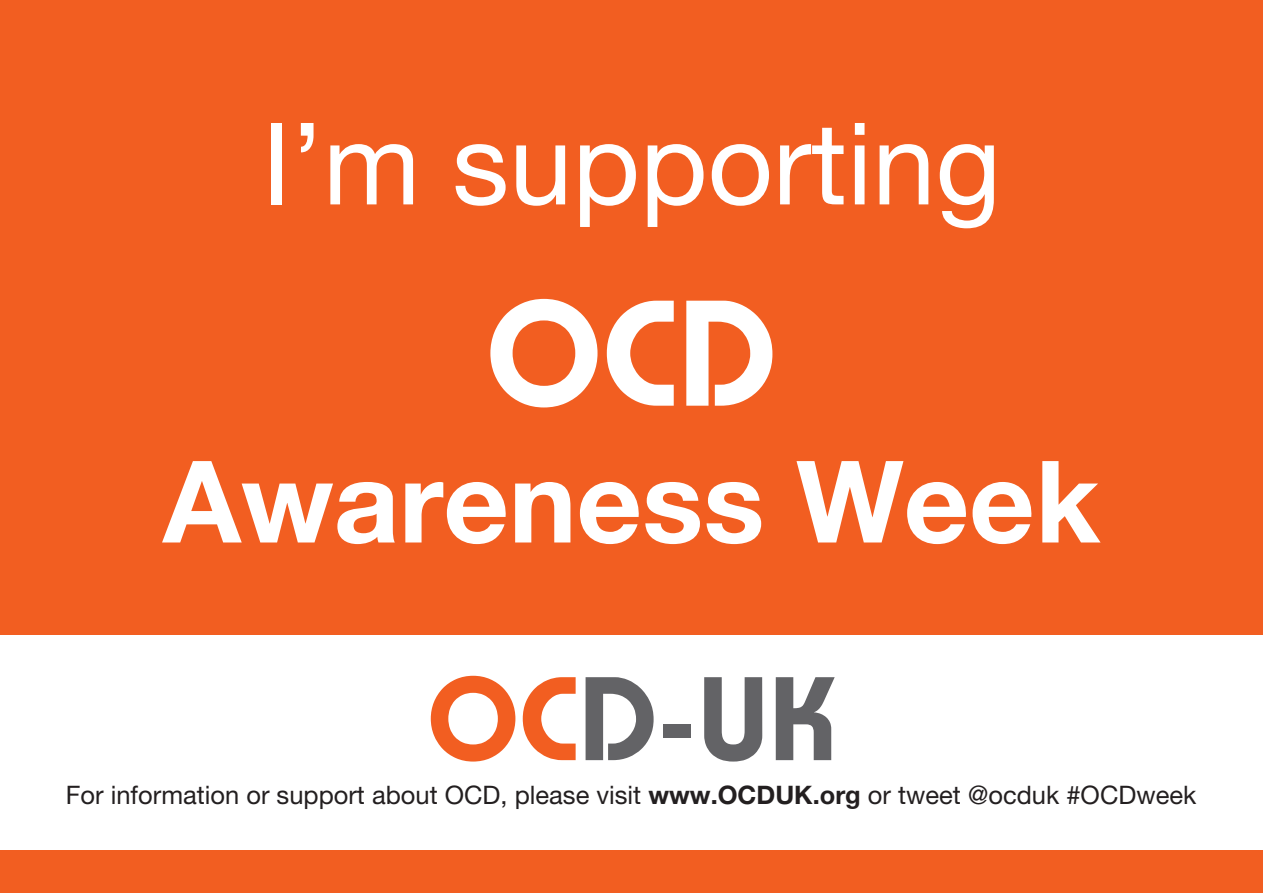
<style>
.page{position:relative;width:1263px;height:893px;background:#f25e21}
.page>*{position:absolute;margin:0;border:0;box-sizing:border-box;transform-origin:0 0}
.t1{font:600 150px "Bauhaus LT";color:#fff}
.t2{font:600 118.5px "Bauhaus LT";color:#636366}
.t3{font:114px "Helvetica Neue LT Pro";color:#fff}
.t4{font:700 114px "Helvetica Neue LT Pro";color:#fff}
.t5{font:25.5px "Helvetica Neue LT Pro";color:#231f20}
.s1{color:#f25e21}
.s2{font-weight:700}
</style>
<div class="page">
<div style="left:0;top:635px;width:1263px;height:214px;background:#fff"></div>
<p class="t3" style="left:262px;top:96px;width:741px">I’m supporting</p>
<p class="t1" style="left:486px;top:263px;width:293px">OCD</p>
<p class="t4" style="left:163px;top:431px;width:939px">Awareness Week</p>
<p class="t2" style="left:427px;top:647px;width:410px"><span class="s1">OC</span>D-UK</p>
<p class="t5" style="left:66px;top:779px;width:1132px">For information or support about OCD, please visit <span class="s2">www.OCDUK.org</span> or tweet @ocduk #OCDweek</p>
</div>
